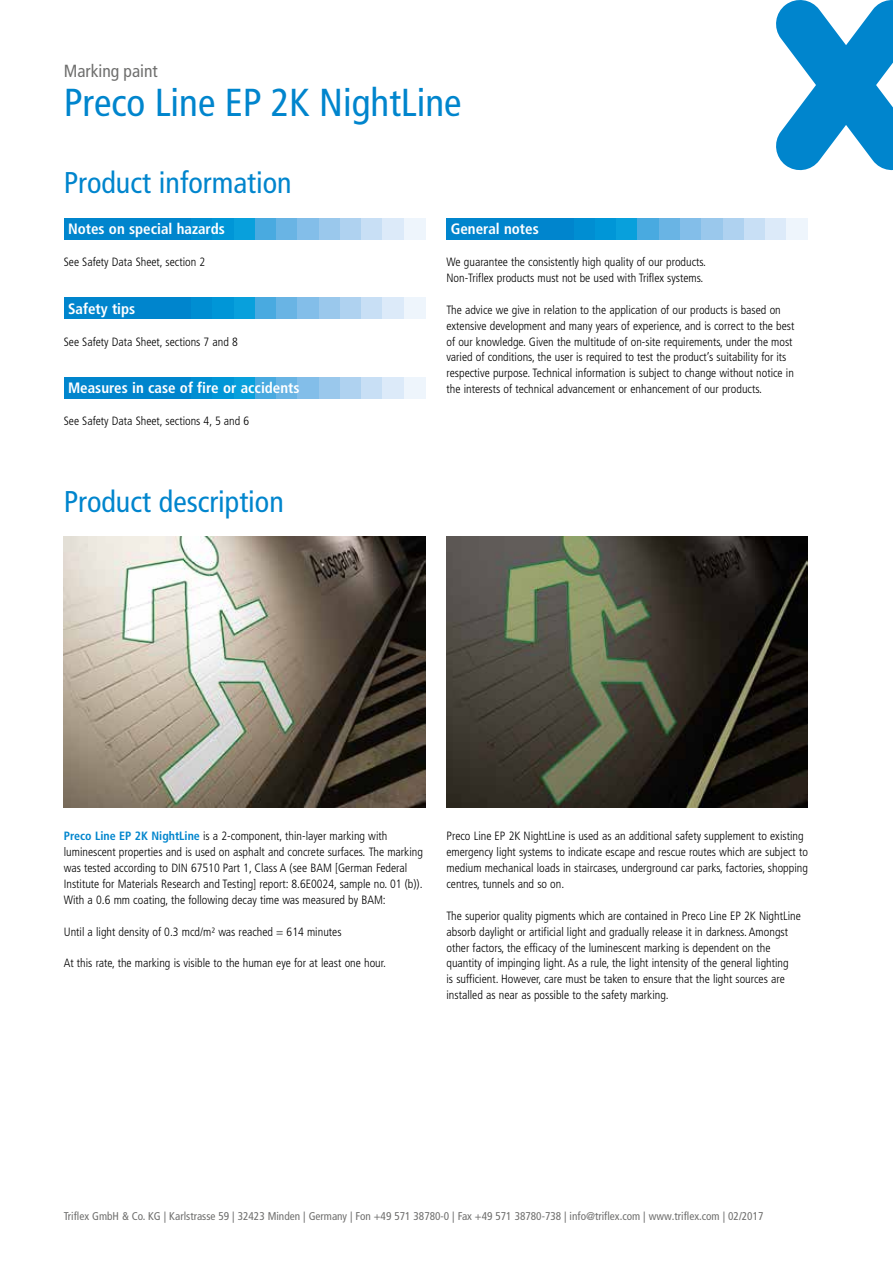
<style>
.page{position:relative;width:893px;height:1263px;background:#fff}
.page>*{position:absolute;margin:0;border:0;box-sizing:border-box;transform-origin:0 0}
.t1{font:condensed 39px "Frutiger LT Pro";color:#0085cd}
.t2{font:condensed 30px "Frutiger LT Pro";color:#0085cd}
.t3{font:condensed 17.55px "Frutiger LT Pro";color:#6f6f6e}
.t4{font:700 condensed 15px "Frutiger LT Pro";color:#fff}
.t5{font:300 condensed 12px/15.9px "Frutiger LT Pro";color:#000}
.t6{font:condensed 11.25px "Frutiger LT Pro";color:#6f6f6e}
.s1{font-weight:700;color:#0085cd}
</style>
<div class="page">
<svg style="left:776px;top:0;width:117px;height:170px"></svg>
<div style="left:64px;top:218px;width:127px;height:21px;background:#0085cd"></div>
<div style="left:191px;top:218px;width:22px;height:21px;background:#008ed2"></div>
<div style="left:213px;top:218px;width:21px;height:21px;background:#0096d7"></div>
<div style="left:234px;top:218px;width:21px;height:21px;background:#08a0dc"></div>
<div style="left:255px;top:218px;width:21px;height:21px;background:#49aae0"></div>
<div style="left:276px;top:218px;width:22px;height:21px;background:#69b4e4"></div>
<div style="left:298px;top:218px;width:21px;height:21px;background:#83bee9"></div>
<div style="left:319px;top:218px;width:21px;height:21px;background:#9ac8ec"></div>
<div style="left:340px;top:218px;width:21px;height:21px;background:#afd2f0"></div>
<div style="left:361px;top:218px;width:22px;height:21px;background:#c8dff5"></div>
<div style="left:383px;top:218px;width:21px;height:21px;background:#dceaf9"></div>
<div style="left:404px;top:218px;width:21px;height:21px;background:#eef5fc"></div>
<div style="left:64px;top:298px;width:127px;height:21px;background:#0085cd"></div>
<div style="left:191px;top:298px;width:22px;height:21px;background:#008ed2"></div>
<div style="left:213px;top:298px;width:21px;height:21px;background:#0096d7"></div>
<div style="left:234px;top:298px;width:21px;height:21px;background:#08a0dc"></div>
<div style="left:255px;top:298px;width:21px;height:21px;background:#49aae0"></div>
<div style="left:276px;top:298px;width:22px;height:21px;background:#69b4e4"></div>
<div style="left:298px;top:298px;width:21px;height:21px;background:#83bee9"></div>
<div style="left:319px;top:298px;width:21px;height:21px;background:#9ac8ec"></div>
<div style="left:340px;top:298px;width:21px;height:21px;background:#afd2f0"></div>
<div style="left:361px;top:298px;width:22px;height:21px;background:#c8dff5"></div>
<div style="left:383px;top:298px;width:21px;height:21px;background:#dceaf9"></div>
<div style="left:404px;top:298px;width:21px;height:21px;background:#eef5fc"></div>
<div style="left:64px;top:377px;width:127px;height:22px;background:#0085cd"></div>
<div style="left:191px;top:377px;width:22px;height:22px;background:#008ed2"></div>
<div style="left:213px;top:377px;width:21px;height:22px;background:#0096d7"></div>
<div style="left:234px;top:377px;width:21px;height:22px;background:#08a0dc"></div>
<div style="left:255px;top:377px;width:21px;height:22px;background:#49aae0"></div>
<div style="left:276px;top:377px;width:22px;height:22px;background:#69b4e4"></div>
<div style="left:298px;top:377px;width:21px;height:22px;background:#83bee9"></div>
<div style="left:319px;top:377px;width:21px;height:22px;background:#9ac8ec"></div>
<div style="left:340px;top:377px;width:21px;height:22px;background:#afd2f0"></div>
<div style="left:361px;top:377px;width:22px;height:22px;background:#c8dff5"></div>
<div style="left:383px;top:377px;width:21px;height:22px;background:#dceaf9"></div>
<div style="left:404px;top:377px;width:21px;height:22px;background:#eef5fc"></div>
<div style="left:446px;top:218px;width:128px;height:21px;background:#0085cd"></div>
<div style="left:574px;top:218px;width:21px;height:21px;background:#008ed2"></div>
<div style="left:595px;top:218px;width:22px;height:21px;background:#0096d7"></div>
<div style="left:617px;top:218px;width:21px;height:21px;background:#08a0dc"></div>
<div style="left:638px;top:218px;width:21px;height:21px;background:#49aae0"></div>
<div style="left:659px;top:218px;width:21px;height:21px;background:#69b4e4"></div>
<div style="left:680px;top:218px;width:22px;height:21px;background:#83bee9"></div>
<div style="left:702px;top:218px;width:21px;height:21px;background:#9ac8ec"></div>
<div style="left:723px;top:218px;width:21px;height:21px;background:#afd2f0"></div>
<div style="left:744px;top:218px;width:21px;height:21px;background:#c8dff5"></div>
<div style="left:765px;top:218px;width:22px;height:21px;background:#dceaf9"></div>
<div style="left:787px;top:218px;width:21px;height:21px;background:#eef5fc"></div>
<img style="left:64px;top:537px;width:361px;height:271px">
<img style="left:446px;top:537px;width:362px;height:271px">
<h3 class="t3" style="left:64px;top:61px;width:95px">Marking paint</h3>
<h1 class="t1" style="left:64px;top:80px;width:399px">Preco Line EP 2K NightLine</h1>
<h2 class="t2" style="left:64px;top:165px;width:229px">Product information</h2>
<p class="t4" style="left:68px;top:220px;width:158px">Notes on special hazards</p>
<p class="t5" style="left:64px;top:254px;width:143px">See Safety Data Sheet, section 2</p>
<p class="t4" style="left:68px;top:299px;width:69px">Safety tips</p>
<p class="t5" style="left:64px;top:334px;width:176px">See Safety Data Sheet, sections 7 and 8</p>
<p class="t4" style="left:68px;top:379px;width:233px">Measures in case of fire or accidents</p>
<p class="t5" style="left:64px;top:413px;width:187px">See Safety Data Sheet, sections 4, 5 and 6</p>
<h2 class="t2" style="left:64px;top:484px;width:222px">Product description</h2>
<p class="t4" style="left:451px;top:220px;width:90px">General notes</p>
<p class="t5" style="left:446px;top:254px;width:261px">We guarantee the consistently high quality of our products.<br>Non-Triflex products must not be used with Triflex systems.</p>
<p class="t5" style="left:446px;top:302px;width:349px">The advice we give in relation to the application of our products is based on extensive development and many years of experience, and is correct to the best of our knowledge. Given the multitude of on-site requirements, under the most varied of conditions, the user is required to test the product’s suitability for its respective purpose. Technical information is subject to change without notice in the interests of technical advancement or enhancement of our products.</p>
<p class="t5" style="left:64px;top:828px;width:361px"><span class="s1">Preco Line EP 2K NightLine</span> is a 2-component, thin-layer marking with luminescent properties and is used on asphalt and concrete surfaces. The marking was tested according to DIN 67510 Part 1, Class A (see BAM [German Federal Institute for Materials Research and Testing] report: 8.6E0024, sample no. 01 (b)).<br>With a 0.6 mm coating, the following decay time was measured by BAM:</p>
<p class="t5" style="left:64px;top:923px;width:279px">Until a light density of 0.3 mcd/m² was reached = 614 minutes</p>
<p class="t5" style="left:64px;top:955px;width:324px">At this rate, the marking is visible to the human eye for at least one hour.</p>
<p class="t5" style="left:446px;top:828px;width:363px">Preco Line EP 2K NightLine is used as an additional safety supplement to existing emergency light systems to indicate escape and rescue routes which are subject to medium mechanical loads in staircases, underground car parks, factories, shopping centres, tunnels and so on.</p>
<p class="t5" style="left:446px;top:908px;width:356px">The superior quality pigments which are contained in Preco Line EP 2K NightLine absorb daylight or artificial light and gradually release it in darkness. Amongst other factors, the efficacy of the luminescent marking is dependent on the quantity of impinging light. As a rule, the light intensity of the general lighting<br>is sufficient. However, care must be taken to ensure that the light sources are installed as near as possible to the safety marking.</p>
<p class="t6" style="left:64px;top:1210px;width:701px">Triflex GmbH &amp; Co. KG | Karlstrasse 59 | 32423 Minden | Germany | Fon +49 571 38780-0 | Fax +49 571 38780-738 | info@triflex.com | www.triflex.com | 02/2017</p>
</div>
